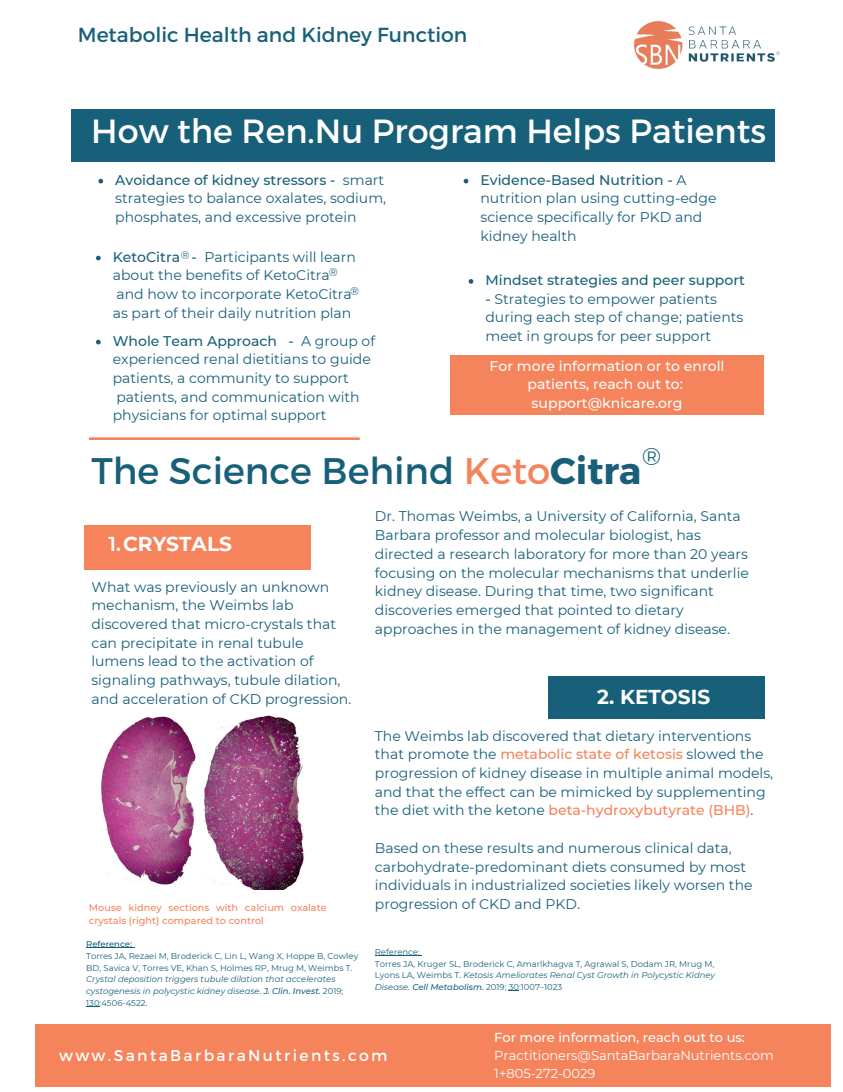
<style>
.page{position:relative;width:843px;height:1092px;background:#fff}
.page>*{position:absolute;margin:0;border:0;box-sizing:border-box;transform-origin:0 0}
.t1{font:37.1px "Montserrat";color:#186079}
.t2{font:33.6px "Montserrat";color:#fff}
.t3{font:24.15px "Montserrat";color:#186079}
.t4{font:20.3px "Montserrat";color:#186079}
.t5{font:700 19.95px "Montserrat";color:#fff}
.t6{font:15.4px "Montserrat";letter-spacing:.155em;color:#fff}
.t7{font:14px/18.6px "Montserrat";color:#186079}
.t8{font:500 14px/18.6px "Montserrat";color:#fefdfe;text-align:center}
.t9{font:500 14px "Montserrat";color:#186079}
.t10{font:12.95px/17.8px "Montserrat";color:#fff}
.t11{font:500 12.95px "Montserrat";color:#fff}
.t12{font:11.2px "Montserrat";color:#186079}
.t13{font:10.85px "Montserrat";color:#186079}
.t14{font:500 9.8px/13px "Montserrat";color:#f5845c}
.t15{font:8.4px/11.5px "Montserrat";color:#186079}
.t16{font:italic 8.4px/11.5px "Montserrat";color:#186079}
.t17{font:500 8.4px "Montserrat";color:#186079}
.s1{font-weight:500}
.s2{color:#f5845c}
.s3{font-weight:700}
.s4{font-weight:600}
.s5{font-style:normal}
.s6{font-weight:500;color:#f5835c}
.s7{font-style:italic}
.s8{font-weight:500;font-style:italic}
</style>
<div class="page">
<div style="left:71px;top:109px;width:703px;height:53px;background:#186079"></div>
<div style="left:84px;top:526px;width:226px;height:44px;background:#f5845c"></div>
<div style="left:35px;top:1024px;width:795px;height:62px;background:#f5845c"></div>
<hr style="left:375px;top:955px;width:45px;height:1px;background:#186079">
<div style="left:548px;top:676px;width:216px;height:42px;background:#186079"></div>
<hr style="left:86px;top:948px;width:46px;height:1px;background:#186079">
<svg style="left:86px;top:1006px;width:14px;height:1px"></svg>
<svg style="left:98px;top:179px;width:5px;height:4px"></svg>
<svg style="left:96px;top:256px;width:5px;height:4px"></svg>
<svg style="left:463px;top:179px;width:5px;height:4px"></svg>
<svg style="left:96px;top:340px;width:5px;height:4px"></svg>
<svg style="left:468px;top:279px;width:5px;height:5px"></svg>
<div style="left:450px;top:356px;width:313px;height:59px;background:#f5845c"></div>
<hr style="left:89px;top:437px;width:271px;height:3px;background:#f5845c">
<img style="left:101px;top:716px;width:204px;height:173px">
<img style="left:634px;top:21px;width:147px;height:48px">
<h3 class="t4" style="left:78px;top:21px;width:391px">Metabolic Health and Kidney Function</h3>
<h2 class="t2" style="left:91px;top:109px;width:676px">How the Ren.Nu Program Helps Patients</h2>
<p class="t7" style="left:115px;top:170px;width:272px"><span class="s1">Avoidance of kidney stressors -</span> smart strategies to balance oxalates, sodium, phosphates, and excessive protein</p>
<p class="t7" style="left:113px;top:247px;width:244px"><span class="s1">KetoCitra -</span> Participants will learn about the benefits of KetoCitra and how to incorporate KetoCitra as part of their daily nutrition plan</p>
<p class="t7" style="left:480px;top:170px;width:237px"><span class="s1">Evidence-Based Nutrition -</span> A nutrition plan using cutting-edge science specifically for PKD and kidney health</p>
<p class="t13" style="left:181px;top:249px;width:10px">®</p>
<p class="t12" style="left:329px;top:265px;width:11px">®</p>
<p class="t9" style="left:485px;top:271px;width:261px">Mindset strategies and peer support</p>
<p class="t7" style="left:485px;top:289px;width:259px"><span class="s1">-</span> Strategies to empower patients during each step of change; patients meet in groups for peer support</p>
<p class="t8" style="left:489px;top:356px;width:236px">For more information or to enroll patients, reach out to: support@knicare.org</p>
<p class="t12" style="left:350px;top:285px;width:11px">®</p>
<p class="t7" style="left:113px;top:331px;width:264px"><span class="s1">Whole Team Approach -</span> A group of experienced renal dietitians to guide patients, a community to support patients, and communication with physicians for optimal support</p>
<h3 class="t3" style="left:641px;top:442px;width:21px">®</h3>
<h1 class="t1" style="left:91px;top:446px;width:551px">The Science Behind <span class="s2">Keto</span><span class="s3">Citra</span></h1>
<p class="t7" style="left:375px;top:507px;width:375px">Dr. Thomas Weimbs, a University of California, Santa Barbara professor and molecular biologist, has directed a research laboratory for more than 20 years focusing on the molecular mechanisms that underlie kidney disease. During that time, two significant discoveries emerged that pointed to dietary approaches in the management of kidney disease.</p>
<h3 class="t5" style="left:109px;top:532px;width:125px"><span class="s4">1.</span>CRYSTALS</h3>
<p class="t7" style="left:91px;top:577px;width:261px">What was previously an unknown mechanism, the Weimbs lab discovered that micro-crystals that can precipitate in renal tubule lumens lead to the activation of signaling pathways, tubule dilation, and acceleration of CKD progression.</p>
<h3 class="t5" style="left:597px;top:684px;width:114px">2. KETOSIS</h3>
<p class="t14" style="left:89px;top:901px;width:239px">Mouse kidney sections with calcium oxalate crystals (right) compared to control</p>
<p class="t17" style="left:86px;top:939px;width:47px">Reference:</p>
<p class="t15" style="left:86px;top:950px;width:273px">Torres JA, Rezaei M, Broderick C, Lin L, Wang X, Hoppe B, Cowley<br>BD, Savica V, Torres VE, Khan S, Holmes RP, Mrug M, Weimbs T.</p>
<p class="t16" style="left:86px;top:973px;width:258px">Crystal deposition triggers tubule dilation that accelerates cystogenesis in polycystic kidney disease<span class="s5">.</span> <span class="s1">J. Clin. Invest.</span> <span class="s5">2019;<br>130:4506-4522.</span></p>
<p class="t7" style="left:375px;top:726px;width:400px">The Weimbs lab discovered that dietary interventions that promote the <span class="s6">metabolic state of ketosis</span> slowed the progression of kidney disease in multiple animal models, and that the effect can be mimicked by supplementing the diet with the ketone <span class="s6">beta-hydroxybutyrate (BHB)</span>.</p>
<p class="t7" style="left:375px;top:839px;width:379px">Based on these results and numerous clinical data, carbohydrate-predominant diets consumed by most individuals in industrialized societies likely worsen the progression of CKD and PKD.</p>
<p class="t15" style="left:375px;top:946px;width:342px">Reference:<br>Torres JA, Kruger SL, Broderick C, Amarlkhagva T, Agrawal S, Dodam JR, Mrug M, Lyons LA, Weimbs T. <span class="s7">Ketosis Ameliorates Renal Cyst Growth in Polycystic Kidney Disease.</span> <span class="s8">Cell Metabolism</span><span class="s1">.</span> 2019; 30:1007–1023</p>
<p class="t6" style="left:59px;top:1046px;width:330px">www.SantaBarbaraNutrients.com</p>
<p class="t11" style="left:494px;top:1030px;width:252px">For more information, reach out to us:</p>
<p class="t10" style="left:494px;top:1047px;width:281px">Practitioners@SantaBarbaraNutrients.com<br>1+805-272-0029</p>
</div>
